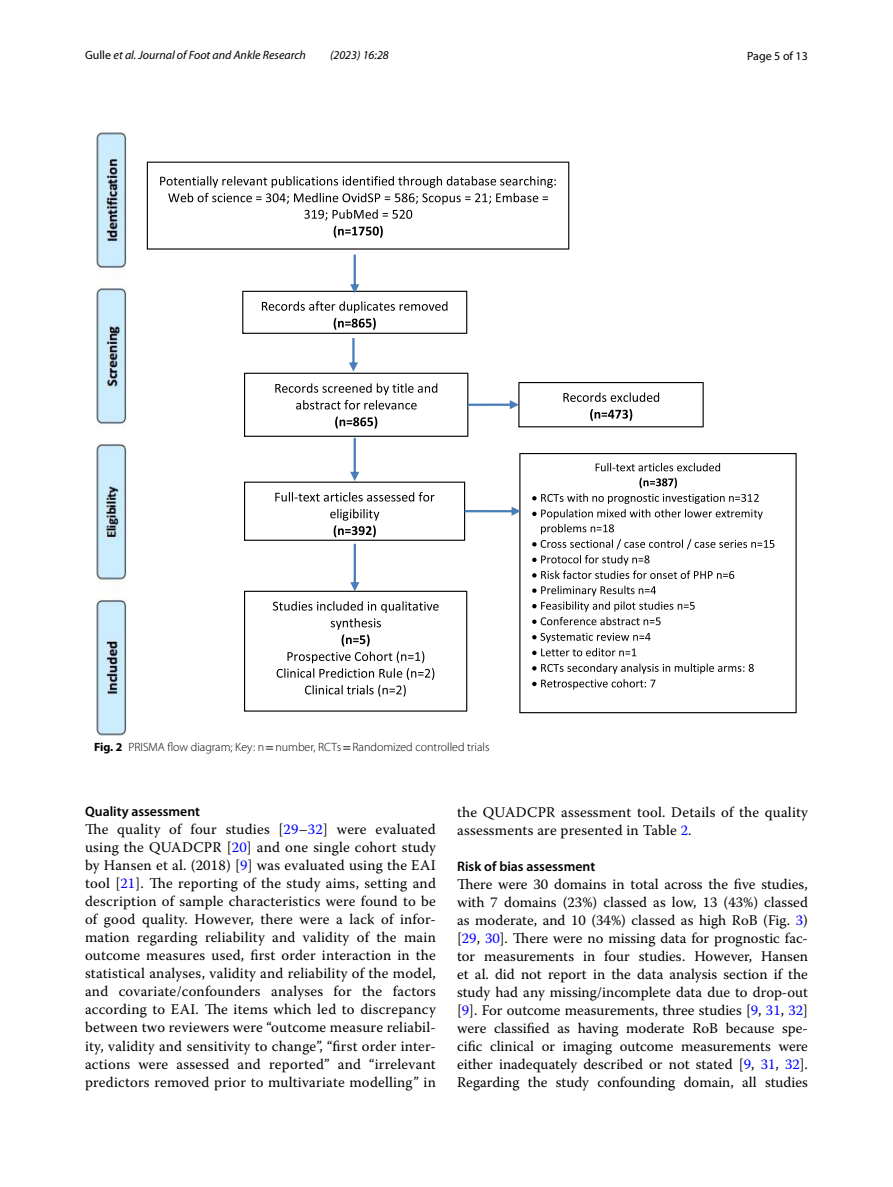
<style>
.page{position:relative;width:893px;height:1187px;background:#fff}
.page>*{position:absolute;margin:0;border:0;box-sizing:border-box;transform-origin:0 0}
.t1{font:14.7px/18px "Warnock Pro";letter-spacing:.015em;color:#000;text-align:justify}
.t2{font:600 13.8px "Myriad Pro";color:#000}
.t3{font:300 12px "Myriad Pro";color:#000}
.t4{font:italic 12px "Myriad Pro";color:#000}
.t5{font:12px "Myriad Pro";color:#000}
.s1{font-style:normal}
.s2{font-weight:700}
.s3{font-family:"STIX";font-weight:400}
.s4{color:#00f}
</style>
<div class="page">
<img style="left:96px;top:133px;width:31px;height:602px">
<svg style="left:519px;top:453px;width:278px;height:260px"></svg>
<svg style="left:147px;top:162px;width:627px;height:549px"></svg>
<p class="t4" style="left:85px;top:48px;width:222px"><span class="s1">Gulle</span> et al. Journal of Foot and Ankle Research</p>
<p class="t4" style="left:330px;top:48px;width:60px">(2023) 16:28</p>
<p class="t5" style="left:747px;top:48px;width:62px">Page 5 of 13</p>
<p class="t3" style="left:94px;top:740px;width:397px"><span class="s2">Fig. 2</span> PRISMA flow diagram; Key: n<span class="s3">=</span>number, RCTs<span class="s3">=</span>Randomized controlled trials</p>
<p class="t2" style="left:85px;top:802px;width:117px">Quality assessment</p>
<p class="t1" style="left:85px;top:820px;width:352px">The quality of four studies [<span class="s4">29</span>–<span class="s4">32</span>] were evaluated using the QUADCPR [<span class="s4">20</span>] and one single cohort study by Hansen et al. (2018) [<span class="s4">9</span>] was evaluated using the EAI tool [<span class="s4">21</span>]. The reporting of the study aims, setting and description of sample characteristics were found to be of good quality. However, there were a lack of infor&shy;mation regarding reliability and validity of the main outcome measures used, first order interaction in the statistical analyses, validity and reliability of the model, and covariate/confounders analyses for the factors according to EAI. The items which led to discrepancy between two reviewers were “outcome measure reliabil&shy;ity, validity and sensitivity to change”, “first order inter&shy;actions were assessed and reported” and “irrelevant predictors removed prior to multivariate modelling” in</p>
<p class="t1" style="left:457px;top:802px;width:352px">the QUADCPR assessment tool. Details of the quality assessments are presented in Table <span class="s4">2</span>.</p>
<p class="t2" style="left:457px;top:857px;width:140px">Risk of bias assessment</p>
<p class="t1" style="left:457px;top:874px;width:352px">There were 30 domains in total across the five studies, with 7 domains (23%) classed as low, 13 (43%) classed as moderate, and 10 (34%) classed as high RoB (Fig. <span class="s4">3</span>) [<span class="s4">29</span>, <span class="s4">30</span>]. There were no missing data for prognostic fac&shy;tor measurements in four studies. However, Hansen et al. did not report in the data analysis section if the study had any missing/incomplete data due to drop-out [<span class="s4">9</span>]. For outcome measurements, three studies [<span class="s4">9</span>, <span class="s4">31</span>, <span class="s4">32</span>] were classified as having moderate RoB because spe&shy;cific clinical or imaging outcome measurements were either inadequately described or not stated [<span class="s4">9</span>, <span class="s4">31</span>, <span class="s4">32</span>].<br>Regarding the study confounding domain, all studies</p>
</div>
